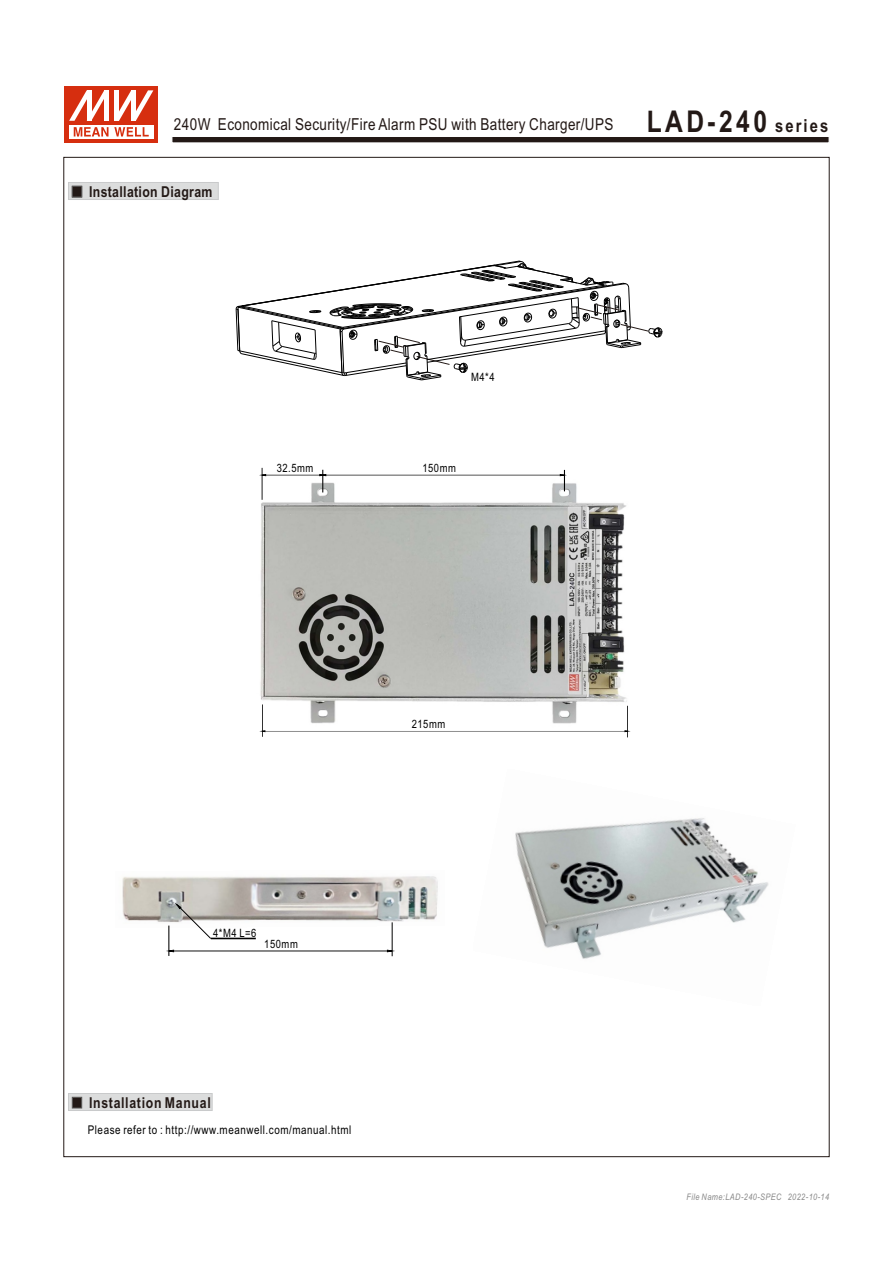
<style>
.page{position:relative;width:893px;height:1263px;background:#fff}
.page>*{position:absolute;margin:0;border:0;box-sizing:border-box;transform-origin:0 0}
.t1{font:16.5px "Arial Narrow";letter-spacing:.025em;color:#231916}
.t2{font:700 15px "Arial Narrow";letter-spacing:.025em;color:#231916}
.t3{font:700 15px "Arial Narrow";letter-spacing:.045em;color:#231916}
.t4{font:12px "Arial Narrow";letter-spacing:.045em;color:#000}
.t5{font:11.55px "Arial Narrow";letter-spacing:.045em;color:#000}
.t6{font:italic 9px "Arial Narrow";letter-spacing:.045em;color:#898989}
.s1{font-weight:700;font-size:30px}
.s2{font-weight:700;font-size:18px}
</style>
<div class="page">
<img style="left:259px;top:471px;width:372px;height:267px">
<svg style="left:68px;top:1093px;width:144px;height:18px;background:#d1d2d2"></svg>
<svg style="left:68px;top:182px;width:151px;height:18px;background:#d1d2d2"></svg>
<svg style="left:236px;top:261px;width:427px;height:119px"></svg>
<svg style="left:172px;top:137px;width:657px;height:6px;background:#3b322f"></svg>
<div style="left:65px;top:87px;width:93px;height:56px;background:#d62e0f"></div>
<svg style="left:69px;top:125px;width:84px;height:13px"></svg>
<svg style="left:74px;top:127px;width:75px;height:9px"></svg>
<svg style="left:69px;top:90px;width:84px;height:31px"></svg>
<img style="left:122px;top:876px;width:316px;height:51px">
<hr style="left:392px;top:922px;width:1px;height:34px;background:#000">
<hr style="left:174px;top:951px;width:213px;height:1px;background:#000">
<hr style="left:265px;top:731px;width:360px;height:1px;background:#000">
<hr style="left:627px;top:706px;width:1px;height:31px;background:#000">
<svg style="left:176px;top:904px;width:35px;height:35px"></svg>
<hr style="left:169px;top:925px;width:1px;height:31px;background:#000">
<hr style="left:262px;top:704px;width:1px;height:33px;background:#000">
<hr style="left:266px;top:475px;width:295px;height:1px;background:#000">
<svg style="left:560px;top:470px;width:5px;height:21px"></svg>
<svg style="left:320px;top:470px;width:6px;height:22px"></svg>
<hr style="left:262px;top:468px;width:1px;height:32px;background:#000">
<hr style="left:211px;top:938px;width:45px;height:1px;background:#000">
<img style="left:515px;top:818px;width:254px;height:141px">
<p class="t1" style="left:174px;top:118px;width:656px">240W Economical Security/Fire Alarm PSU with Battery Charger/UPS <span class="s1">LAD-240</span> <span class="s2">series</span></p>
<p class="t2" style="left:89px;top:186px;width:125px">Installation Diagram</p>
<p class="t5" style="left:471px;top:373px;width:25px">M4*4</p>
<p class="t5" style="left:277px;top:463px;width:38px">32.5mm</p>
<p class="t5" style="left:422px;top:464px;width:35px">150mm</p>
<p class="t5" style="left:412px;top:719px;width:35px">215mm</p>
<p class="t5" style="left:213px;top:928px;width:45px">4*M4 L=6</p>
<p class="t5" style="left:264px;top:939px;width:35px">150mm</p>
<p class="t3" style="left:89px;top:1097px;width:123px">Installation Manual</p>
<p class="t4" style="left:88px;top:1125px;width:265px">Please refer to : http://www.meanwell.com/manual.html</p>
<p class="t6" style="left:686px;top:1194px;width:144px">File Name:LAD-240-SPEC 2022-10-14</p>
</div>
